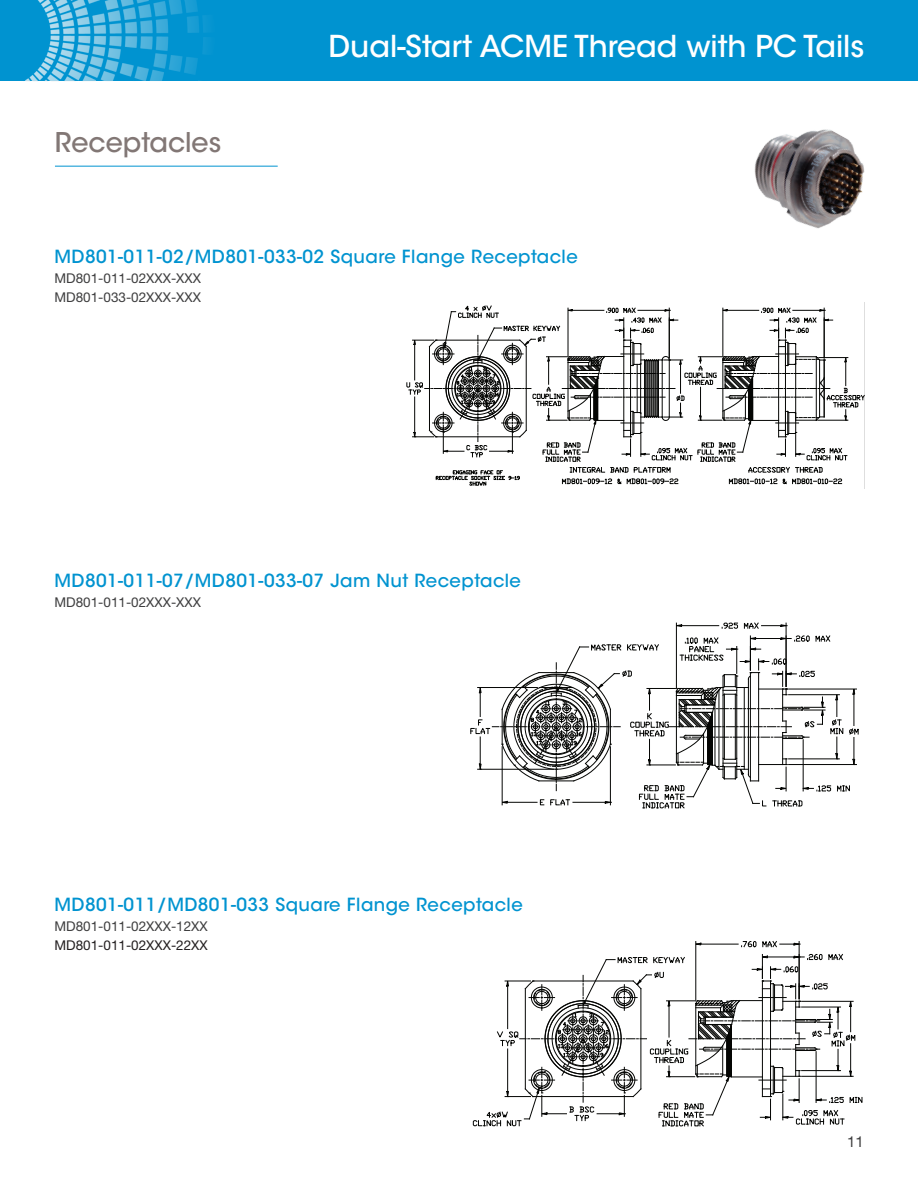
<style>
.page{position:relative;width:918px;height:1188px;background:#fff}
.page>*{position:absolute;margin:0;border:0;box-sizing:border-box;transform-origin:0 0}
.t1{font:500 30px "ITC Avant Garde Std";color:#fff}
.t2{font:500 27px "ITC Avant Garde Std";color:#827775}
.t3{font:500 18px "ITC Avant Garde Std";letter-spacing:.025em;color:#0093d0}
.t4{font:15px "Helvetica Neue LT Pro";color:#3e3e3f}
.t5{font:13.5px/19.5px "Helvetica Neue LT Pro";color:#3e3e3f}
.t6{font:13.5px "Helvetica Neue LT Pro";color:#231f20}
</style>
<div class="page">
<div style="left:0;top:0;width:918px;height:81px;background:#0093d0"></div>
<img style="left:25px;top:0;width:182px;height:81px">
<svg style="left:407px;top:305px;width:457px;height:181px"></svg>
<img style="left:754px;top:129px;width:110px;height:100px">
<hr style="left:55px;top:166px;width:223px;height:1px;background:#0093d0">
<hr style="left:682px;top:625px;width:37px;height:1px;background:#040503">
<svg style="left:722px;top:623px;width:16px;height:6px"></svg>
<hr style="left:786px;top:623px;width:1px;height:63px;background:#040503">
<hr style="left:676px;top:623px;width:1px;height:66px;background:#040503">
<svg style="left:675px;top:624px;width:7px;height:3px"></svg>
<svg style="left:744px;top:622px;width:44px;height:7px"></svg>
<svg style="left:470px;top:635px;width:388px;height:174px"></svg>
<hr style="left:789px;top:759px;width:50px;height:1px;background:#040503">
<svg style="left:741px;top:941px;width:15px;height:6px"></svg>
<hr style="left:701px;top:944px;width:37px;height:1px;background:#040503">
<hr style="left:799px;top:942px;width:1px;height:57px;background:#040503">
<hr style="left:696px;top:942px;width:1px;height:59px;background:#040503">
<svg style="left:762px;top:941px;width:39px;height:6px"></svg>
<svg style="left:473px;top:953px;width:389px;height:174px"></svg>
<h2 class="t2" style="left:55px;top:126px;width:168px">Receptacles</h2>
<h1 class="t1" style="left:329px;top:27px;width:537px">Dual-Start ACME Thread with PC Tails</h1>
<p class="t3" style="left:54px;top:246px;width:525px">MD801-011-02/MD801-033-02 Square Flange Receptacle</p>
<p class="t5" style="left:54px;top:268px;width:148px">MD801-011-02XXX-XXX<br>MD801-033-02XXX-XXX</p>
<p class="t3" style="left:54px;top:570px;width:468px">MD801-011-07/MD801-033-07 Jam Nut Receptacle</p>
<p class="t5" style="left:54px;top:592px;width:148px">MD801-011-02XXX-XXX</p>
<p class="t3" style="left:54px;top:894px;width:470px">MD801-011/MD801-033 Square Flange Receptacle</p>
<p class="t5" style="left:54px;top:916px;width:155px">MD801-011-02XXX-12XX</p>
<p class="t6" style="left:54px;top:937px;width:155px">MD801-011-02XXX-22XX</p>
<p class="t4" style="left:847px;top:1132px;width:18px">11</p>
</div>
